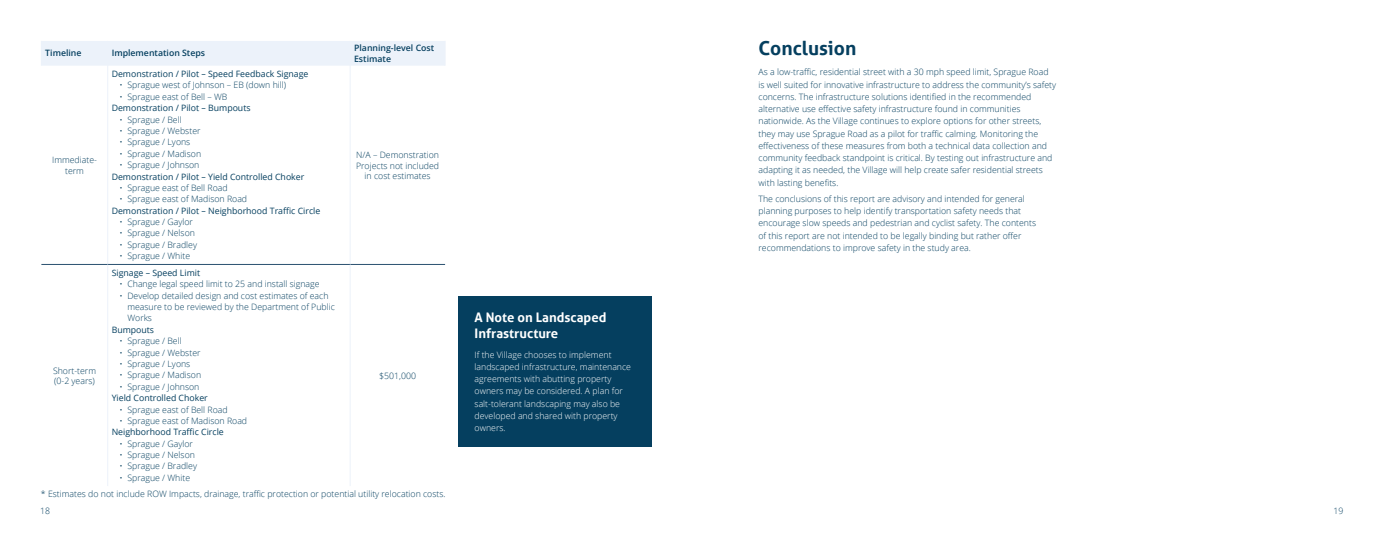
<style>
.page{position:relative;width:1386px;height:536px;background:#fff}
.page>*{position:absolute;margin:0;border:0;box-sizing:border-box;transform-origin:0 0}
.t1{font:700 19.25px "Aller";color:#053f5f}
.t2{font:700 13.12px/15.8px "Aller";color:#fff}
.t3{font:300 8.75px/12.2px "Open Sans";color:#053f5f}
.t4{font:8.75px "Open Sans";color:#053f5f}
.t5{font:300 8.75px/12.2px "Open Sans";color:#fff}
.t6{font:600 8.75px/10.5px "Open Sans";color:#053f5f}
</style>
<div class="page">
<div style="left:459px;top:296px;width:193px;height:151px;background:#053f5f"></div>
<div style="left:41px;top:41px;width:405px;height:25px;background:#ecf2fa"></div>
<hr style="left:108px;top:66px;width:1px;height:198px;background:#ecf2fa">
<hr style="left:350px;top:66px;width:1px;height:198px;background:#ecf2fa">
<hr style="left:41px;top:264px;width:67px;height:1px;background:#2a5170">
<hr style="left:108px;top:264px;width:242px;height:1px;background:#2a5170">
<hr style="left:350px;top:264px;width:95px;height:1px;background:#2a5170">
<hr style="left:108px;top:264px;width:1px;height:222px;background:#ecf2fa">
<hr style="left:350px;top:264px;width:1px;height:222px;background:#ecf2fa">
<p class="t6" style="left:45px;top:48px;width:38px">Timeline</p>
<p class="t6" style="left:112px;top:48px;width:95px">Implementation Steps</p>
<p class="t6" style="left:354px;top:42px;width:82px">Planning-level Cost<br>Estimate</p>
<p class="t3" style="left:52px;top:155px;width:46px;line-height:10.5px;text-align:center">Immediate&shy;term</p>
<p class="t3" style="left:53px;top:365px;width:45px;line-height:10.5px">Short-term (0-2 years)</p>
<p class="t4" style="left:112px;top:68px;width:198px">Demonstration / Pilot – Speed Feedback Signage</p>
<p class="t3" style="left:120px;top:79px;width:168px">• Sprague west of Johnson – EB (down hill)</p>
<p class="t3" style="left:120px;top:90px;width:109px">• Sprague east of Bell – WB</p>
<p class="t4" style="left:112px;top:102px;width:140px">Demonstration / Pilot – Bumpouts</p>
<p class="t3" style="left:120px;top:113px;width:64px">• Sprague / Bell</p>
<p class="t3" style="left:120px;top:124px;width:82px">• Sprague / Webster</p>
<p class="t3" style="left:120px;top:136px;width:72px">• Sprague / Lyons</p>
<p class="t3" style="left:120px;top:147px;width:83px">• Sprague / Madison</p>
<p class="t3" style="left:120px;top:158px;width:81px">• Sprague / Johnson</p>
<p class="t4" style="left:112px;top:170px;width:194px">Demonstration / Pilot – Yield Controlled Choker</p>
<p class="t3" style="left:120px;top:181px;width:110px">• Sprague east of Bell Road</p>
<p class="t3" style="left:120px;top:193px;width:129px">• Sprague east of Madison Road</p>
<p class="t4" style="left:112px;top:204px;width:210px">Demonstration / Pilot – Neighborhood Traffic Circle</p>
<p class="t3" style="left:120px;top:215px;width:75px">• Sprague / Gaylor</p>
<p class="t3" style="left:120px;top:227px;width:77px">• Sprague / Nelson</p>
<p class="t3" style="left:120px;top:238px;width:79px">• Sprague / Bradley</p>
<p class="t3" style="left:120px;top:249px;width:72px">• Sprague / White</p>
<p class="t4" style="left:112px;top:266px;width:90px">Signage – Speed Limit</p>
<p class="t3" style="left:120px;top:278px;width:202px">• Change legal speed limit to 25 and install signage</p>
<p class="t3" style="left:127px;top:289px;width:209px;line-height:11.4px;text-indent:-8px">• Develop detailed design and cost estimates of each measure to be reviewed by the Department of Public<br>Works</p>
<p class="t4" style="left:112px;top:323px;width:44px">Bumpouts</p>
<p class="t3" style="left:120px;top:334px;width:64px">• Sprague / Bell</p>
<p class="t3" style="left:120px;top:346px;width:82px">• Sprague / Webster</p>
<p class="t3" style="left:120px;top:357px;width:72px">• Sprague / Lyons</p>
<p class="t3" style="left:120px;top:369px;width:83px">• Sprague / Madison</p>
<p class="t3" style="left:120px;top:380px;width:81px">• Sprague / Johnson</p>
<p class="t4" style="left:112px;top:392px;width:98px">Yield Controlled Choker</p>
<p class="t3" style="left:120px;top:403px;width:110px">• Sprague east of Bell Road</p>
<p class="t3" style="left:120px;top:414px;width:129px">• Sprague east of Madison Road</p>
<p class="t4" style="left:112px;top:426px;width:114px">Neighborhood Traffic Circle</p>
<p class="t3" style="left:120px;top:437px;width:75px">• Sprague / Gaylor</p>
<p class="t3" style="left:120px;top:448px;width:77px">• Sprague / Nelson</p>
<p class="t3" style="left:120px;top:460px;width:79px">• Sprague / Bradley</p>
<p class="t3" style="left:120px;top:471px;width:72px">• Sprague / White</p>
<p class="t3" style="left:356px;top:149px;width:85px;line-height:10.5px;text-align:center">N/A – Demonstration<br>Projects not included in cost estimates</p>
<p class="t3" style="left:379px;top:369px;width:38px">$501,000</p>
<p class="t3" style="left:41px;top:487px;width:406px">* Estimates do not include ROW Impacts, drainage, traffic protection or potential utility relocation costs.</p>
<h2 class="t2" style="left:475px;top:309px;width:133px">A Note on Landscaped<br>Infrastructure</h2>
<p class="t5" style="left:475px;top:348px;width:158px">If the Village chooses to implement landscaped infrastructure, maintenance agreements with abutting property owners may be considered. A plan for salt-tolerant landscaping may also be developed and shared with property owners.</p>
<h1 class="t1" style="left:759px;top:36px;width:99px">Conclusion</h1>
<p class="t3" style="left:759px;top:66px;width:299px">As a low-traffic, residential street with a 30 mph speed limit, Sprague Road is well suited for innovative infrastructure to address the community’s safety concerns. The infrastructure solutions identified in the recommended alternative use effective safety infrastructure found in communities nationwide. As the Village continues to explore options for other streets, they may use Sprague Road as a pilot for traffic calming. Monitoring the effectiveness of these measures from both a technical data collection and community feedback standpoint is critical. By testing out infrastructure and adapting it as needed, the Village will help create safer residential streets with lasting benefits.</p>
<p class="t3" style="left:759px;top:192px;width:279px">The conclusions of this report are advisory and intended for general planning purposes to help identify transportation safety needs that encourage slow speeds and pedestrian and cyclist safety. The contents of this report are not intended to be legally binding but rather offer recommendations to improve safety in the study area.</p>
<p class="t3" style="left:40px;top:504px;width:11px">18</p>
<p class="t3" style="left:1334px;top:504px;width:11px">19</p>
</div>
